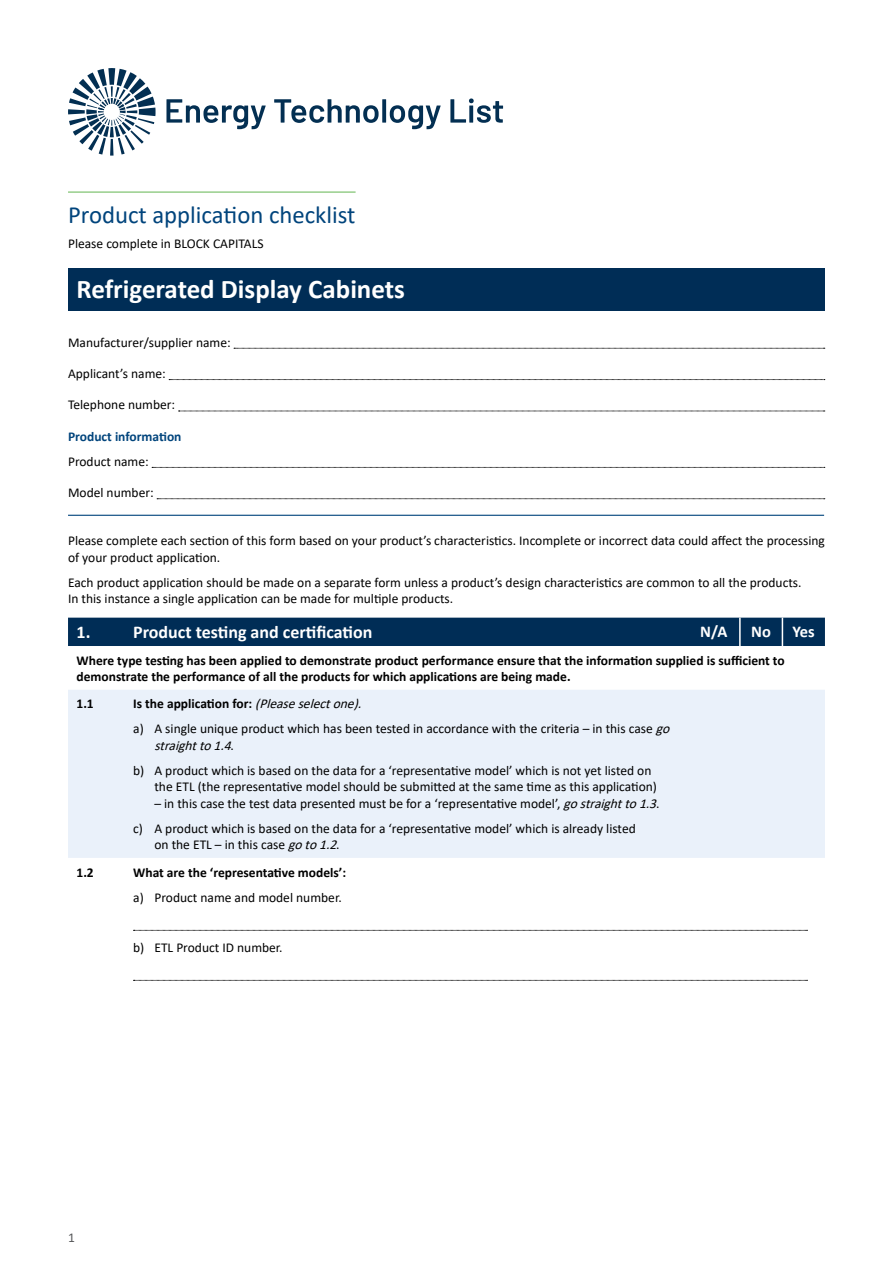
<style>
.page{position:relative;width:893px;height:1263px;background:#fff}
.page>*{position:absolute;margin:0;border:0;box-sizing:border-box;transform-origin:0 0}
.t1{font:700 27px "Calibri";color:#fff}
.t2{font:24.75px "Calibri";color:#00447c}
.t3{font:700 18px "Calibri";color:#fff}
.t4{font:700 16.5px "Calibri";color:#fff}
.t5{font:13.5px/25px "Calibri";color:#000}
.t6{font:700 13.5px/16.5px "Calibri";color:#000}
.t7{font:700 13.5px "Calibri";color:#00447c}
.t8{font:13.5px "Calibri";color:#58595b}
.s1{font-weight:700}
.s2{font-style:italic}
</style>
<div class="page">
<hr style="left:68px;top:191px;width:288px;height:2px;background:#97ce8b">
<svg style="left:234px;top:348px;width:591px;height:1px"></svg>
<svg style="left:169px;top:379px;width:656px;height:1px"></svg>
<svg style="left:179px;top:411px;width:646px;height:1px"></svg>
<svg style="left:152px;top:467px;width:673px;height:1px"></svg>
<svg style="left:157px;top:498px;width:668px;height:1px"></svg>
<hr style="left:68px;top:515px;width:756px;height:1px;background:#00447c">
<div style="left:68px;top:268px;width:757px;height:43px;background:#002d56"></div>
<svg style="left:133px;top:929px;width:675px;height:52px"></svg>
<div style="left:68px;top:690px;width:757px;height:168px;background:#eaf1fa"></div>
<div style="left:68px;top:618px;width:757px;height:28px;background:#002d56"></div>
<svg style="left:133px;top:930px;width:674px;height:1px"></svg>
<svg style="left:133px;top:980px;width:674px;height:1px"></svg>
<svg style="left:166px;top:99px;width:100px;height:30px"></svg>
<svg style="left:274px;top:99px;width:167px;height:30px"></svg>
<svg style="left:450px;top:98px;width:53px;height:25px"></svg>
<svg style="left:68px;top:68px;width:88px;height:88px"></svg>
<h2 class="t2" style="left:68px;top:197px;width:289px">Product application checklist</h2>
<p class="t5" style="left:68px;top:230px;width:197px">Please complete in BLOCK CAPITALS</p>
<h1 class="t1" style="left:77px;top:270px;width:330px">Refrigerated Display Cabinets</h1>
<p class="t5" style="left:68px;top:329px;width:164px">Manufacturer/supplier name:</p>
<p class="t5" style="left:68px;top:361px;width:99px">Applicant’s name:</p>
<p class="t5" style="left:68px;top:392px;width:109px">Telephone number:</p>
<p class="t7" style="left:68px;top:427px;width:115px">Product information</p>
<p class="t5" style="left:68px;top:448px;width:82px">Product name:</p>
<p class="t5" style="left:68px;top:480px;width:87px">Model number:</p>
<p class="t5" style="left:68px;top:532px;width:758px;line-height:16.5px">Please complete each section of this form based on your product’s characteristics. Incomplete or incorrect data could affect the processing of your product application.</p>
<p class="t5" style="left:68px;top:574px;width:735px;line-height:16.5px">Each product application should be made on a separate form unless a product’s design characteristics are common to all the products.<br>In this instance a single application can be made for multiple products.</p>
<h3 class="t3" style="left:77px;top:619px;width:297px">1. Product testing and certification</h3>
<p class="t4" style="left:700px;top:619px;width:29px">N/A</p>
<p class="t4" style="left:751px;top:619px;width:21px">No</p>
<p class="t4" style="left:793px;top:619px;width:24px">Yes</p>
<p class="t6" style="left:77px;top:652px;width:710px">Where type testing has been applied to demonstrate product performance ensure that the information supplied is sufficient to demonstrate the performance of all the products for which applications are being made.</p>
<p class="t6" style="left:77px;top:695px;width:19px">1.1</p>
<p class="t5" style="left:133px;top:691px;width:542px"><span class="s1">I s t h e a p p l i c a ti o n fo r :</span> <span class="s2">(Pleaseselectone).<br></span>a) A single unique product which has been tested in accordance with the criteria – in this case <span class="s2">go</span></p>
<p class="t5" style="left:133px;top:732px;width:520px;text-indent:21px"><span class="s2">straightto1.4</span>.<br>b) A product which is based on the data for a ‘representative model’ which is not yet listed on</p>
<p class="t5" style="left:154px;top:774px;width:504px">the ETL (the representative model should be submitted at the same time as this application)</p>
<p class="t5" style="left:133px;top:790px;width:529px;text-indent:21px">– in this case the test data presented must be for a ‘representative model’, <span class="s2">gostraightto1.3</span>. c) A product which is based on the data for a ‘representative model’ which is already listed</p>
<p class="t5" style="left:154px;top:832px;width:188px">on the ETL – in this case <span class="s2">goto1.2</span>.</p>
<p class="t6" style="left:77px;top:863px;width:19px">1.2</p>
<p class="t6" style="left:133px;top:863px;width:214px">What are the ‘representative models’:</p>
<p class="t5" style="left:133px;top:884px;width:210px">a) Product name and model number.</p>
<p class="t5" style="left:133px;top:934px;width:151px">b) ETL Product ID number.</p>
<p class="t8" style="left:68px;top:1228px;width:8px">1</p>
</div>
